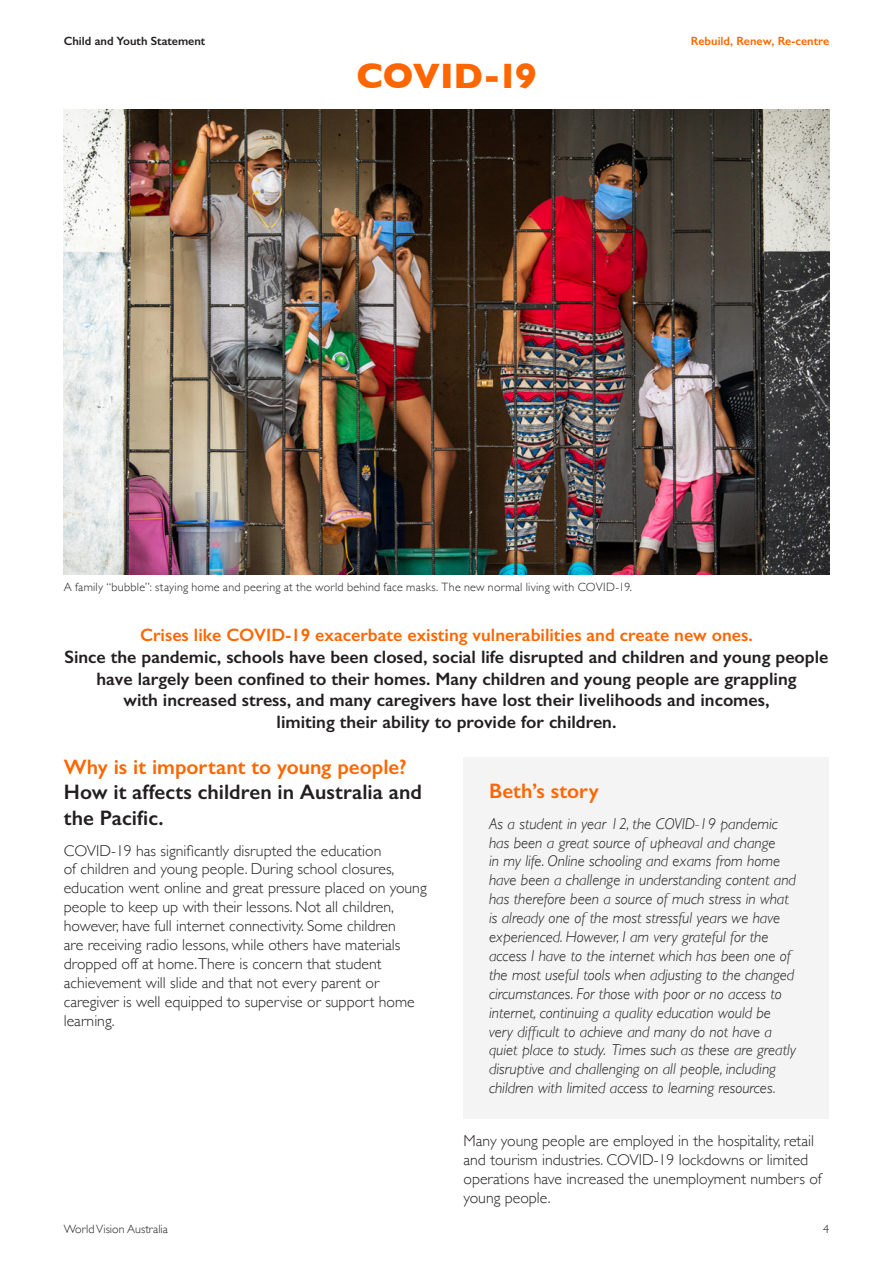
<style>
.page{position:relative;width:893px;height:1263px;background:#fff}
.page>*{position:absolute;margin:0;border:0;box-sizing:border-box;transform-origin:0 0}
.Head_A{font:700 36px "Gill Sans";letter-spacing:-.015em;color:#f60}
.Subhead_A{font:600 21px/25.2px "Gill Sans";color:#231f20}
.Subhead_A-2{font:600 21px "Gill Sans";letter-spacing:.005em;color:#f60}
.Intro_para_12pt{font:600 18px/21.6px "Gill Sans";color:#231f20;text-align:center}
.Body_copy{font:italic 300 15.75px/18.9px "Gill Sans";color:#231f20}
.Body_copy-2{font:300 15.75px/18.9px "Gill Sans";color:#231f20}
.Subhead_A-3{font:300 12px "Gill Sans";letter-spacing:.02em;color:#231f20}
.t1{font:600 12px "Gill Sans";color:#f60}
.t2{font:600 12px "Gill Sans";color:#231f20}
.Subhead_A-4{font:300 12px "Gill Sans";color:#231f20}
.s1{color:#f60}
</style>
<div class="page">
<img style="left:64px;top:109px;width:765px;height:465px">
<div style="left:463px;top:757px;width:366px;height:362px;background:#f4f4f4"></div>
<p class="t2" style="left:64px;top:34px;width:143px">Child and Youth Statement</p>
<p class="t1" style="left:691px;top:34px;width:140px">Rebuild, Renew, Re-centre</p>
<p class="Head_A" style="left:357px;top:48px;width:181px">COVID-19</p>
<p class="Subhead_A-3" style="left:64px;top:577px;width:570px">A family “bubble”: staying home and peering at the world behind face masks. The new normal living with COVID-19.</p>
<p class="Intro_para_12pt" style="left:64px;top:624px;width:766px"><span class="s1">Crises like COVID-19 exacerbate existing vulnerabilities and create new ones.<br></span>Since the pandemic, schools have been closed, social life disrupted and children and young people have largely been confined to their homes. Many children and young people are grappling<br>with increased stress, and many caregivers have lost their livelihoods and incomes,<br>limiting their ability to provide for children.</p>
<p class="Subhead_A" style="left:64px;top:754px;width:360px"><span class="s1">Why is it important to young people?<br></span>How it affects children in Australia and the Pacific.</p>
<p class="Body_copy-2" style="left:64px;top:840px;width:364px">COVID-19 has significantly disrupted the education<br>of children and young people. During school closures, education went online and great pressure placed on young people to keep up with their lessons. Not all children, however, have full internet connectivity. Some children<br>are receiving radio lessons, while others have materials dropped off at home.There is concern that student achievement will slide and that not every parent or caregiver is well equipped to supervise or support home learning.</p>
<p class="Subhead_A-2" style="left:489px;top:778px;width:111px">Beth’s story</p>
<p class="Body_copy" style="left:489px;top:814px;width:308px">As a student in year 12, the COVID-19 pandemic has been a great source of upheaval and change<br>in my life. Online schooling and exams from home have been a challenge in understanding content and has therefore been a source of much stress in what is already one of the most stressful years we have experienced. However, I am very grateful for the access I have to the internet which has been one of the most useful tools when adjusting to the changed circumstances. For those with poor or no access to internet, continuing a quality education would be very difficult to achieve and many do not have a quiet place to study. Times such as these are greatly disruptive and challenging on all people, including children with limited access to learning resources.</p>
<p class="Body_copy-2" style="left:463px;top:1130px;width:360px">Many young people are employed in the hospitality, retail and tourism industries. COVID-19 lockdowns or limited operations have increased the unemployment numbers of young people.</p>
<p class="Subhead_A-4" style="left:64px;top:1220px;width:106px">World Vision Australia</p>
<p class="Subhead_A-3" style="left:823px;top:1220px;width:7px">4</p>
</div>
